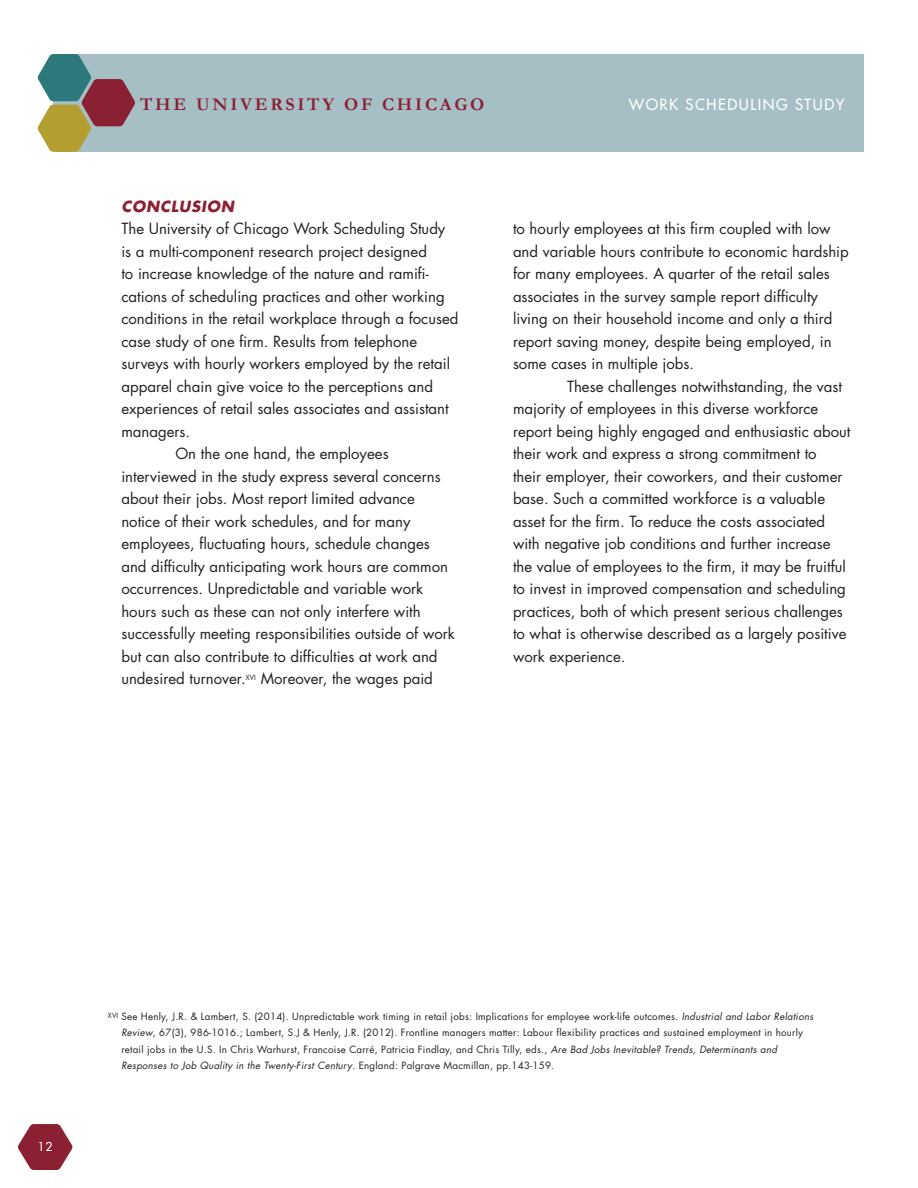
<style>
.page{position:relative;width:918px;height:1188px;background:#fff}
.page>*{position:absolute;margin:0;border:0;box-sizing:border-box;transform-origin:0 0}
.t1{font:700 18px "Garamond";letter-spacing:.15em;color:#8b2032}
.copy1{font:15px/22.5px "Futura";color:#231f20}
.t2{font:15px "Futura";letter-spacing:.1em;color:#fff}
.copy1-2{font:italic 700 15px "Futura";letter-spacing:.05em;color:#8b2032}
.pagenumbers{font:12px "Futura";color:#fff}
.footnotes1{font:9.75px/16.5px "Futura";letter-spacing:.025em;color:#231f20}
.copy1-3{font:7.05px "Futura";color:#231f20}
.s1{font-style:italic}
</style>
<div class="page">
<div style="left:54px;top:54px;width:810px;height:98px;background:#a6bfc5"></div>
<svg style="left:38px;top:54px;width:97px;height:98px"></svg>
<svg style="left:18px;top:1124px;width:54px;height:46px"></svg>
<p class="t1" style="left:140px;top:94px;width:346px">THE UNIVERSITY OF CHICAGO</p>
<p class="t2" style="left:629px;top:95px;width:217px">WORK SCHEDULING STUDY</p>
<p class="copy1-2" style="left:121px;top:196px;width:114px">CONCLUSION</p>
<p class="copy1" style="left:121px;top:217px;width:339px">The University of Chicago Work Scheduling Study is a multi-component research project designed<br>to increase knowledge of the nature and ramifi&shy;cations of scheduling practices and other working conditions in the retail workplace through a focused case study of one firm. Results from telephone surveys with hourly workers employed by the retail apparel chain give voice to the perceptions and experiences of retail sales associates and assistant managers.</p>
<p class="copy1" style="left:121px;top:442px;width:335px;text-indent:54px">On the one hand, the employees interviewed in the study express several concerns about their jobs. Most report limited advance notice of their work schedules, and for many employees, fluctuating hours, schedule changes and difficulty anticipating work hours are common occurrences. Unpredictable and variable work hours such as these can not only interfere with successfully meeting responsibilities outside of work but can also contribute to difficulties at work and undesired turnover.<sup>XVI</sup> Moreover, the wages paid</p>
<p class="copy1" style="left:513px;top:217px;width:337px">to hourly employees at this firm coupled with low and variable hours contribute to economic hardship for many employees. A quarter of the retail sales associates in the survey sample report difficulty living on their household income and only a third report saving money, despite being employed, in some cases in multiple jobs.</p>
<p class="copy1" style="left:513px;top:375px;width:339px;text-indent:54px">These challenges notwithstanding, the vast majority of employees in this diverse workforce report being highly engaged and enthusiastic about their work and express a strong commitment to<br>their employer, their coworkers, and their customer base. Such a committed workforce is a valuable asset for the firm. To reduce the costs associated with negative job conditions and further increase the value of employees to the firm, it may be fruitful to invest in improved compensation and scheduling practices, both of which present serious challenges to what is otherwise described as a largely positive work experience.</p>
<p class="pagenumbers" style="left:38px;top:1139px;width:16px">12</p>
<p class="footnotes1" style="left:121px;top:1008px;width:694px">See Henly, J.R. &amp; Lambert, S. (2014). Unpredictable work timing in retail jobs: Implications for employee work-life outcomes. <span class="s1">Industrial and Labor Relations Review</span>, 67(3), 986-1016.; Lambert, S.J &amp; Henly, J.R. (2012). Frontline managers matter: Labour flexibility practices and sustained employment in hourly retail jobs in the U.S. In Chris Warhurst, Francoise Carré, Patricia Findlay, and Chris Tilly, eds., <span class="s1">Are Bad Jobs Inevitable? Trends, Determinants and Responses to Job Quality in the Twenty-First Century</span>. England: Palgrave Macmillan, pp.143-159.</p>
<p class="copy1-3" style="left:108px;top:1010px;width:12px">XVI</p>
</div>
